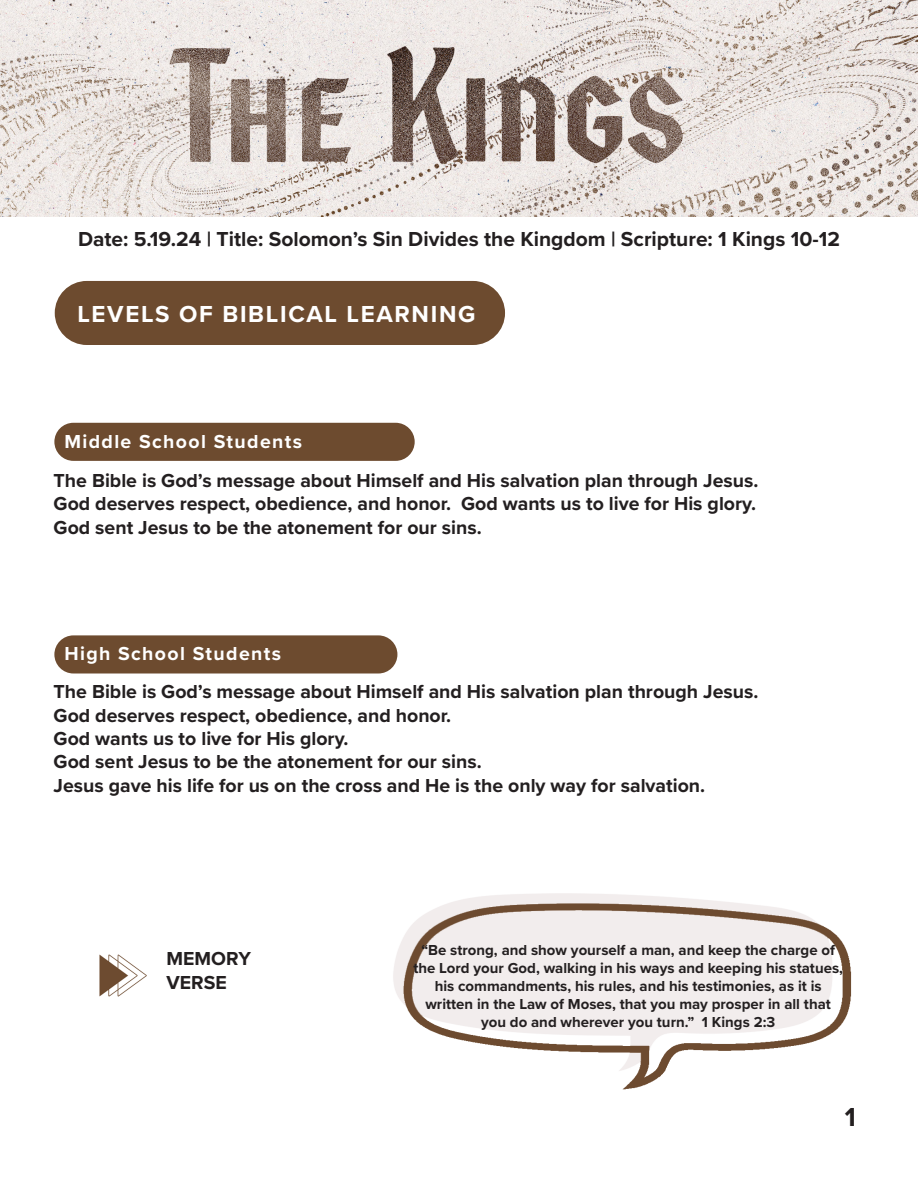
<style>
.page{position:relative;width:918px;height:1188px;background:#fff}
.page>*{position:absolute;margin:0;border:0;box-sizing:border-box;transform-origin:0 0}
.t1{font:700 27px "Proxima Nova";color:#231f20}
.Paragraph_Style_3{font:700 24px "Proxima Nova";letter-spacing:.07em;color:#fff}
.Lesson_Title{font:700 21px "Proxima Nova";color:#231f20}
.Paragraph_Style_2{font:700 19.5px "Proxima Nova";color:#231f20}
.Paragraph_Style_1{font:700 19.5px "Proxima Nova";letter-spacing:.07em;color:#fff}
.Memory_Verse{font:700 19.5px "Proxima Nova";color:#231f20}
.Memory_Verse-2{font:700 15px/18px "Proxima Nova";color:#231f20;text-align:center}
</style>
<div class="page">
<img style="left:0;top:0;width:918px;height:216px">
<img style="left:393px;top:893px;width:459px;height:197px">
<img style="left:99px;top:954px;width:48px;height:43px">
<div style="left:55px;top:281px;width:450px;height:64px;background:#6d4b2f;border-radius:32px"></div>
<div style="left:54px;top:423px;width:361px;height:38px;background:#6d4b2f;border-radius:19px"></div>
<div style="left:54px;top:635px;width:343px;height:39px;background:#6d4b2f;border-radius:19px"></div>
<p class="Lesson_Title" style="left:78px;top:223px;width:764px">Date: 5.19.24 | Title: Solomon’s Sin Divides the Kingdom | Scripture: 1 Kings 10-12</p>
<p class="Paragraph_Style_3" style="left:77px;top:296px;width:400px">LEVELS OF BIBLICAL LEARNING</p>
<p class="Paragraph_Style_1" style="left:64px;top:427px;width:239px">Middle School Students</p>
<p class="Paragraph_Style_2" style="left:54px;top:466px;width:706px">The Bible is God’s message about Himself and His salvation plan through Jesus.</p>
<p class="Paragraph_Style_2" style="left:54px;top:489px;width:704px">God deserves respect, obedience, and honor. God wants us to live for His glory.</p>
<p class="Paragraph_Style_2" style="left:54px;top:513px;width:430px">God sent Jesus to be the atonement for our sins.</p>
<p class="Paragraph_Style_1" style="left:64px;top:639px;width:218px">High School Students</p>
<p class="Paragraph_Style_2" style="left:54px;top:677px;width:706px">The Bible is God’s message about Himself and His salvation plan through Jesus.</p>
<p class="Paragraph_Style_2" style="left:54px;top:701px;width:399px">God deserves respect, obedience, and honor.</p>
<p class="Paragraph_Style_2" style="left:54px;top:724px;width:296px">God wants us to live for His glory.</p>
<p class="Paragraph_Style_2" style="left:54px;top:747px;width:430px">God sent Jesus to be the atonement for our sins.</p>
<p class="Paragraph_Style_2" style="left:54px;top:771px;width:653px">Jesus gave his life for us on the cross and He is the only way for salvation.</p>
<p class="Memory_Verse" style="left:167px;top:944px;width:86px">MEMORY</p>
<p class="Memory_Verse" style="left:167px;top:968px;width:62px">VERSE</p>
<p class="Memory_Verse-2" style="left:413px;top:941px;width:431px">“Be strong, and show yourself a man, and keep the charge of the Lord your God, walking in his ways and keeping his statues, his commandments, his rules, and his testimonies, as it is written in the Law of Moses, that you may prosper in all that you do and wherever you turn.” 1 Kings 2:3</p>
<h1 class="t1" style="left:845px;top:1096px;width:13px">1</h1>
</div>
